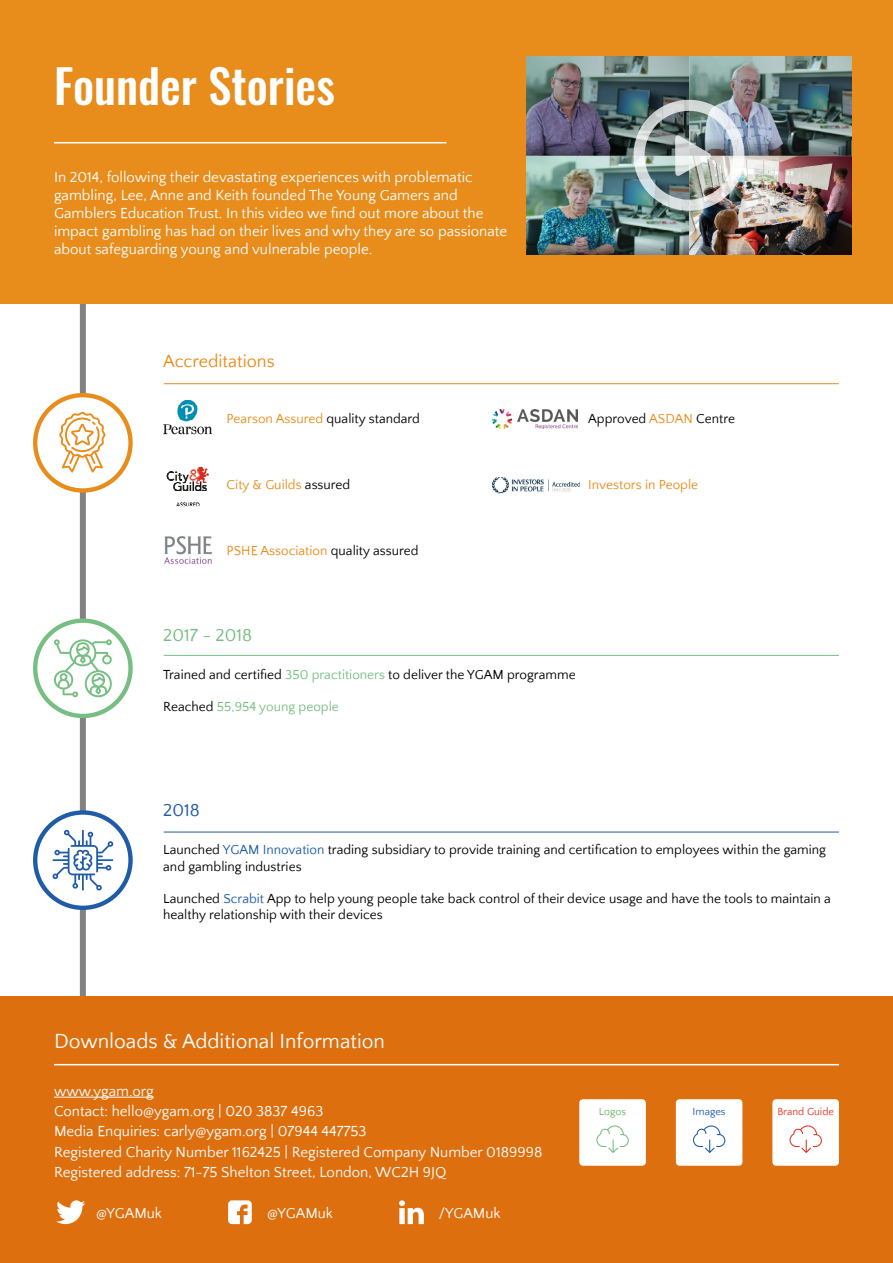
<style>
.page{position:relative;width:893px;height:1263px;background:#fff}
.page>*{position:absolute;margin:0;border:0;box-sizing:border-box;transform-origin:0 0}
.t1{font:500 46.5px "Oswald";color:#fff}
.t2{font:21px "Quattrocento Sans";color:#fff}
.t3{font:18px "Quattrocento Sans";color:#e88c1c}
.t4{font:18px "Quattrocento Sans";color:#76be81}
.t5{font:18px "Quattrocento Sans";color:#1f5ca8}
.t6{font:15px/18px "Quattrocento Sans";color:#fff}
.t7{font:14.85px "Quattrocento Sans";color:#fff}
.t8{font:13.5px/16.2px "Quattrocento Sans";color:#000}
.t9{font:13.5px "Quattrocento Sans";color:#e88c1c}
.t10{font:13.5px "Quattrocento Sans";color:#76be81}
.t11{font:10.65px "Quattrocento Sans";color:#e33725}
.t12{font:10.65px "Quattrocento Sans";color:#1f5ca8}
.t13{font:10.65px "Quattrocento Sans";color:#6eb266}
.s1{color:#e88c1c}
.s2{color:#000}
.s3{color:#76be81}
.s4{color:#1f5ca8}
</style>
<div class="page">
<div style="left:80px;top:296px;width:6px;height:715px;background:#828282"></div>
<div style="left:0;top:0;width:893px;height:303px;background:#e88c1c"></div>
<hr style="left:54px;top:142px;width:392px;height:1px;background:#fff">
<img style="left:526px;top:56px;width:326px;height:198px">
<img style="left:626px;top:92px;width:126px;height:120px">
<svg style="left:35px;top:621px;width:96px;height:95px"></svg>
<div style="left:33px;top:618px;width:100px;height:100px;border:4px solid #76be81;border-radius:50%"></div>
<svg style="left:53px;top:638px;width:60px;height:60px"></svg>
<div style="left:35px;top:395px;width:96px;height:95px;background:#fff;border-radius:50%"></div>
<div style="left:33px;top:393px;width:100px;height:100px;border:4px solid #e88c1c;border-radius:50%"></div>
<svg style="left:59px;top:412px;width:47px;height:61px"></svg>
<svg style="left:35px;top:812px;width:96px;height:96px"></svg>
<div style="left:33px;top:810px;width:100px;height:100px;border:4px solid #1f5ca8;border-radius:50%"></div>
<svg style="left:53px;top:829px;width:60px;height:61px"></svg>
<div style="left:0;top:997px;width:893px;height:266px;background:#de6f0f"></div>
<hr style="left:54px;top:1064px;width:785px;height:1px;background:#fff">
<svg style="left:56px;top:1200px;width:29px;height:24px"></svg>
<svg style="left:228px;top:1200px;width:24px;height:24px"></svg>
<svg style="left:399px;top:1200px;width:25px;height:24px"></svg>
<hr style="left:54px;top:1097px;width:100px;height:1px;background:#fff">
<div style="left:579px;top:1099px;width:67px;height:67px;background:#fff;border-radius:4px"></div>
<svg style="left:596px;top:1125px;width:33px;height:28px"></svg>
<div style="left:676px;top:1099px;width:66px;height:67px;background:#fff;border-radius:4px"></div>
<svg style="left:693px;top:1125px;width:32px;height:28px"></svg>
<div style="left:772px;top:1099px;width:67px;height:67px;background:#fff;border-radius:4px"></div>
<svg style="left:789px;top:1125px;width:33px;height:28px"></svg>
<hr style="left:892px;top:0;width:1px;height:1263px;background:#e88c1c">
<img style="left:164px;top:536px;width:48px;height:28px">
<img style="left:163px;top:400px;width:50px;height:35px">
<img style="left:492px;top:409px;width:85px;height:20px">
<img style="left:492px;top:477px;width:88px;height:17px">
<hr style="left:164px;top:383px;width:675px;height:1px;background:#e88c1c">
<hr style="left:164px;top:655px;width:675px;height:1px;background:#76be81">
<hr style="left:164px;top:832px;width:675px;height:1px;background:#1f5ca8">
<img style="left:166px;top:466px;width:43px;height:41px">
<h1 class="t1" style="left:54px;top:53px;width:282px">Founder Stories</h1>
<p class="t6" style="left:54px;top:169px;width:455px">In 2014, following their devastating experiences with problematic gambling, Lee, Anne and Keith founded The Young Gamers and Gamblers Education Trust. In this video we find out more about the impact gambling has had on their lives and why they are so passionate about safeguarding young and vulnerable people.</p>
<p class="t3" style="left:163px;top:351px;width:113px">Accreditations</p>
<p class="t8" style="left:227px;top:411px;width:195px"><span class="s1">Pearson Assured</span> quality standard</p>
<p class="t9" style="left:227px;top:477px;width:125px">City &amp; Guilds <span class="s2">assured</span></p>
<p class="t9" style="left:227px;top:543px;width:193px">PSHE Association <span class="s2">quality assured</span></p>
<p class="t8" style="left:588px;top:411px;width:148px">Approved <span class="s1">ASDAN</span> Centre</p>
<p class="t9" style="left:588px;top:477px;width:111px">Investors in People</p>
<p class="t4" style="left:163px;top:626px;width:90px">2017 - 2018</p>
<p class="t8" style="left:163px;top:667px;width:414px">Trained and certified <span class="s3">350 practitioners</span> to deliver the YGAM programme</p>
<p class="t10" style="left:163px;top:700px;width:177px"><span class="s2">Reached</span> 55,954 young people</p>
<p class="t5" style="left:163px;top:801px;width:38px">2018</p>
<p class="t8" style="left:163px;top:842px;width:664px">Launched <span class="s4">YGAM Innovation</span> trading subsidiary to provide training and certification to employees within the gaming and gambling industries</p>
<p class="t8" style="left:163px;top:891px;width:669px">Launched <span class="s4">Scrabit</span> App to help young people take back control of their device usage and have the tools to maintain a healthy relationship with their devices</p>
<h2 class="t2" style="left:54px;top:1030px;width:332px">Downloads &amp; Additional Information</h2>
<p class="t6" style="left:54px;top:1082px;width:490px;line-height:20.1px">www.ygam.org<br>Contact: hello@ygam.org | 020 3837 4963<br>Media Enquiries: carly@ygam.org | 07944 447753<br>Registered Charity Number 1162425 | Registered Company Number 0189998<br>Registered address: 71-75 Shelton Street, London, WC2H 9JQ</p>
<p class="t7" style="left:96px;top:1205px;width:67px">@YGAMuk</p>
<p class="t7" style="left:267px;top:1205px;width:67px">@YGAMuk</p>
<p class="t7" style="left:439px;top:1205px;width:63px">/YGAMuk</p>
<p class="t13" style="left:599px;top:1106px;width:29px">Logos</p>
<p class="t12" style="left:693px;top:1106px;width:35px">Images</p>
<p class="t11" style="left:777px;top:1106px;width:58px">Brand Guide</p>
</div>
